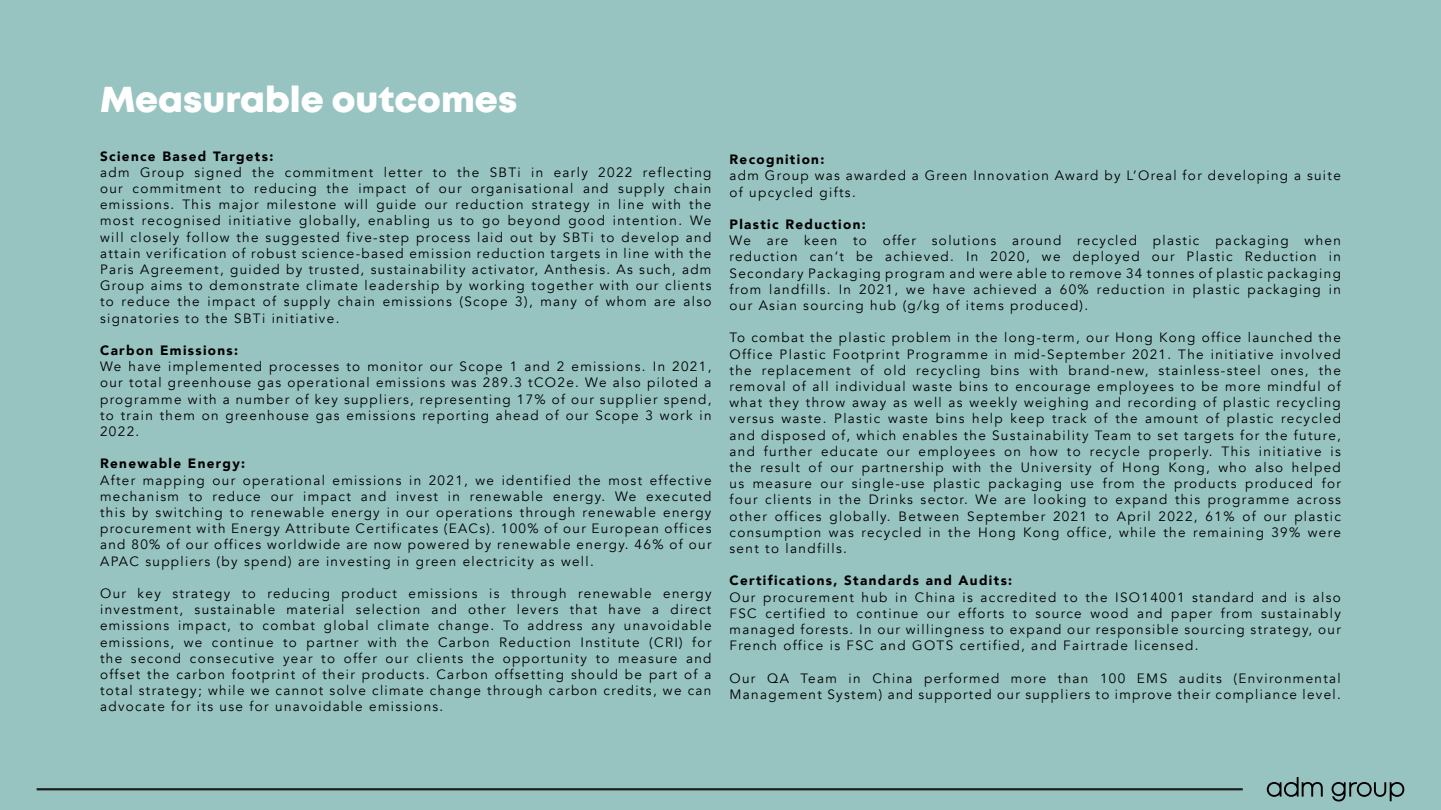
<style>
.page{position:relative;width:1441px;height:810px;background:#fff}
.page>*{position:absolute;margin:0;border:0;box-sizing:border-box;transform-origin:0 0}
.t1{font:36px "Mont Heavy DEMO";color:#fff}
.t2{font:13.5px/16.2px "Avenir";letter-spacing:.1em;color:#000;text-align:justify}
.t3{font:900 13.5px "Avenir";letter-spacing:.1em;color:#000}
</style>
<div class="page">
<div style="left:0;top:0;width:1440px;height:810px;background:#97c4c1"></div>
<svg style="left:1266px;top:777px;width:56px;height:20px"></svg>
<svg style="left:1331px;top:782px;width:73px;height:20px"></svg>
<hr style="left:37px;top:788px;width:1205px;height:2px;background:#1d1d1b">
<h1 class="t1" style="left:100px;top:79px;width:418px">Measurable outcomes</h1>
<p class="t3" style="left:100px;top:144px;width:175px">Science Based Targets:</p>
<p class="t2" style="left:100px;top:164px;width:613px">adm Group signed the commitment letter to the SBTi in early 2022 reflecting our commitment to reducing the impact of our organisational and supply chain emissions. This major milestone will guide our reduction strategy in line with the most recognised initiative globally, enabling us to go beyond good intention. We will closely follow the suggested five-step process laid out by SBTi to develop and attain verification of robust science-based emission reduction targets in line with the Paris Agreement, guided by trusted, sustainability activator, Anthesis. As such, adm Group aims to demonstrate climate leadership by working together with our clients to reduce the impact of supply chain emissions (Scope 3), many of whom are also signatories to the SBTi initiative.</p>
<p class="t3" style="left:100px;top:339px;width:140px">Carbon Emissions:</p>
<p class="t2" style="left:100px;top:359px;width:613px">We have implemented processes to monitor our Scope 1 and 2 emissions. In 2021, our total greenhouse gas operational emissions was 289.3 tCO2e. We also piloted a programme with a number of key suppliers, representing 17% of our supplier spend, to train them on greenhouse gas emissions reporting ahead of our Scope 3 work in 2022.</p>
<p class="t3" style="left:100px;top:452px;width:147px">Renewable Energy:</p>
<p class="t2" style="left:100px;top:472px;width:613px">After mapping our operational emissions in 2021, we identified the most effective mechanism to reduce our impact and invest in renewable energy. We executed this by switching to renewable energy in our operations through renewable energy procurement with Energy Attribute Certificates (EACs). 100% of our European offices and 80% of our offices worldwide are now powered by renewable energy. 46% of our APAC suppliers (by spend) are investing in green electricity as well.</p>
<p class="t2" style="left:100px;top:585px;width:613px">Our key strategy to reducing product emissions is through renewable energy investment, sustainable material selection and other levers that have a direct emissions impact, to combat global climate change. To address any unavoidable emissions, we continue to partner with the Carbon Reduction Institute (CRI) for the second consecutive year to offer our clients the opportunity to measure and offset the carbon footprint of their products. Carbon offsetting should be part of a total strategy; while we cannot solve climate change through carbon credits, we can advocate for its use for unavoidable emissions.</p>
<p class="t3" style="left:729px;top:148px;width:96px">Recognition:</p>
<p class="t2" style="left:729px;top:168px;width:613px">adm Group was awarded a Green Innovation Award by L’Oreal for developing a suite of upcycled gifts.</p>
<p class="t3" style="left:729px;top:213px;width:138px">Plastic Reduction:</p>
<p class="t2" style="left:729px;top:233px;width:613px">We are keen to offer solutions around recycled plastic packaging when reduction can’t be achieved. In 2020, we deployed our Plastic Reduction in Secondary Packaging program and were able to remove 34 tonnes of plastic packaging from landfills. In 2021, we have achieved a 60% reduction in plastic packaging in our Asian sourcing hub (g/kg of items produced).</p>
<p class="t2" style="left:729px;top:330px;width:613px">To combat the plastic problem in the long-term, our Hong Kong office launched the Office Plastic Footprint Programme in mid-September 2021. The initiative involved the replacement of old recycling bins with brand-new, stainless-steel ones, the removal of all individual waste bins to encourage employees to be more mindful of what they throw away as well as weekly weighing and recording of plastic recycling versus waste. Plastic waste bins help keep track of the amount of plastic recycled and disposed of, which enables the Sustainability Team to set targets for the future, and further educate our employees on how to recycle properly. This initiative is the result of our partnership with the University of Hong Kong, who also helped us measure our single-use plastic packaging use from the products produced for four clients in the Drinks sector. We are looking to expand this programme across other offices globally. Between September 2021 to April 2022, 61% of our plastic consumption was recycled in the Hong Kong office, while the remaining 39% were sent to landfills.</p>
<p class="t3" style="left:729px;top:569px;width:284px">Certifications, Standards and Audits:</p>
<p class="t2" style="left:729px;top:589px;width:613px">Our procurement hub in China is accredited to the ISO14001 standard and is also FSC certified to continue our efforts to source wood and paper from sustainably managed forests. In our willingness to expand our responsible sourcing strategy, our French office is FSC and GOTS certified, and Fairtrade licensed.</p>
<p class="t2" style="left:729px;top:670px;width:613px">Our QA Team in China performed more than 100 EMS audits (Environmental<br>Management System) and supported our suppliers to improve their compliance level.</p>
</div>
